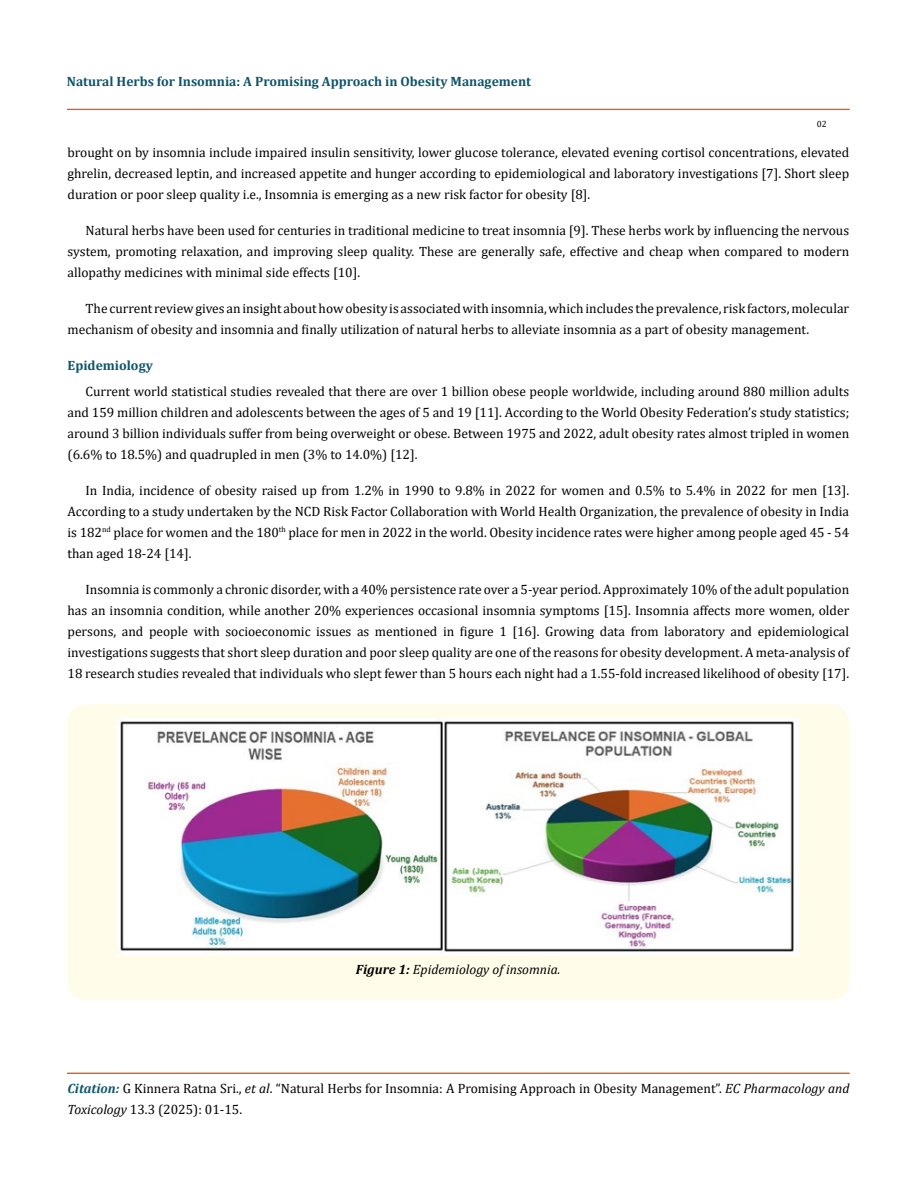
<style>
.page{position:relative;width:917px;height:1188px;background:#fff}
.page>*{position:absolute;margin:0;border:0;box-sizing:border-box;transform-origin:0 0}
.t1{font:13.5px/21px "Cambria";color:#000;text-align:justify}
.t2{font:700 13.5px "Cambria";color:#0e546a}
.t3{font:italic 13.5px "Cambria";color:#000}
.t4{font:9px "Cambria";color:#000}
.s1{font-weight:700}
.s2{font-weight:700;font-style:italic;color:#0e546a}
.s3{font-style:italic}
</style>
<div class="page">
<div style="left:67px;top:109px;width:782px;height:1px;border:1px solid #e05d1a"></div>
<div style="left:67px;top:1073px;width:782px;height:1px;border:1px solid #e05d1a"></div>
<div style="left:67px;top:704px;width:782px;height:296px;background:#fffde9;border-radius:18px"></div>
<img style="left:118px;top:718px;width:680px;height:238px">
<p class="t2" style="left:67px;top:72px;width:466px">Natural Herbs for Insomnia: A Promising Approach in Obesity Management</p>
<p class="t4" style="left:816px;top:118px;width:11px">02</p>
<p class="t1" style="left:68px;top:142px;width:783px">brought on by insomnia include impaired insulin sensitivity, lower glucose tolerance, elevated evening cortisol concentrations, elevated ghrelin, decreased leptin, and increased appetite and hunger according to epidemiological and laboratory investigations [7]. Short sleep duration or poor sleep quality i.e., Insomnia is emerging as a new risk factor for obesity [8].</p>
<p class="t1" style="left:68px;top:220px;width:783px;text-indent:18px">Natural herbs have been used for centuries in traditional medicine to treat insomnia [9]. These herbs work by influencing the nervous system, promoting relaxation, and improving sleep quality. These are generally safe, effective and cheap when compared to modern allopathy medicines with minimal side effects [10].</p>
<p class="t1" style="left:68px;top:298px;width:783px;text-indent:18px">The current review gives an insight about how obesity is associated with insomnia, which includes the prevalence, risk factors, molecular mechanism of obesity and insomnia and finally utilization of natural herbs to alleviate insomnia as a part of obesity management.</p>
<p class="t2" style="left:68px;top:356px;width:87px">Epidemiology</p>
<p class="t1" style="left:68px;top:380px;width:783px;text-indent:18px">Current world statistical studies revealed that there are over 1 billion obese people worldwide, including around 880 million adults and 159 million children and adolescents between the ages of 5 and 19 [11]. According to the World Obesity Federation’s study statistics; around 3 billion individuals suffer from being overweight or obese. Between 1975 and 2022, adult obesity rates almost tripled in women (6.6% to 18.5%) and quadrupled in men (3% to 14.0%) [12].</p>
<p class="t1" style="left:67px;top:479px;width:783px;text-indent:18px">In India, incidence of obesity raised up from 1.2% in 1990 to 9.8% in 2022 for women and 0.5% to 5.4% in 2022 for men [13].<br>According to a study undertaken by the NCD Risk Factor Collaboration with World Health Organization, the prevalence of obesity in India is 182<sup>nd</sup> place for women and the 180<sup>th</sup> place for men in 2022 in the world. Obesity incidence rates were higher among people aged 45 - 54 than aged 18-24 [14].</p>
<p class="t1" style="left:67px;top:578px;width:783px;text-indent:18px">Insomnia is commonly a chronic disorder, with a 40% persistence rate over a 5-year period. Approximately 10% of the adult population has an insomnia condition, while another 20% experiences occasional insomnia symptoms [15]. Insomnia affects more women, older persons, and people with socioeconomic issues as mentioned in figure 1 [16]. Growing data from laboratory and epidemiological investigations suggests that short sleep duration and poor sleep quality are one of the reasons for obesity development. A meta-analysis of 18 research studies revealed that individuals who slept fewer than 5 hours each night had a 1.55-fold increased likelihood of obesity [17].</p>
<p class="t3" style="left:356px;top:960px;width:206px"><span class="s1">Figure 1:</span> Epidemiology of insomnia.</p>
<p class="t1" style="left:68px;top:1078px;width:783px"><span class="s2">Citation:</span> G Kinnera Ratna Sri., <span class="s3">et al</span>. “Natural Herbs for Insomnia: A Promising Approach in Obesity Management”. <span class="s3">EC Pharmacology and<br>Toxicology</span> 13.3 (2025): 01-15.</p>
</div>
